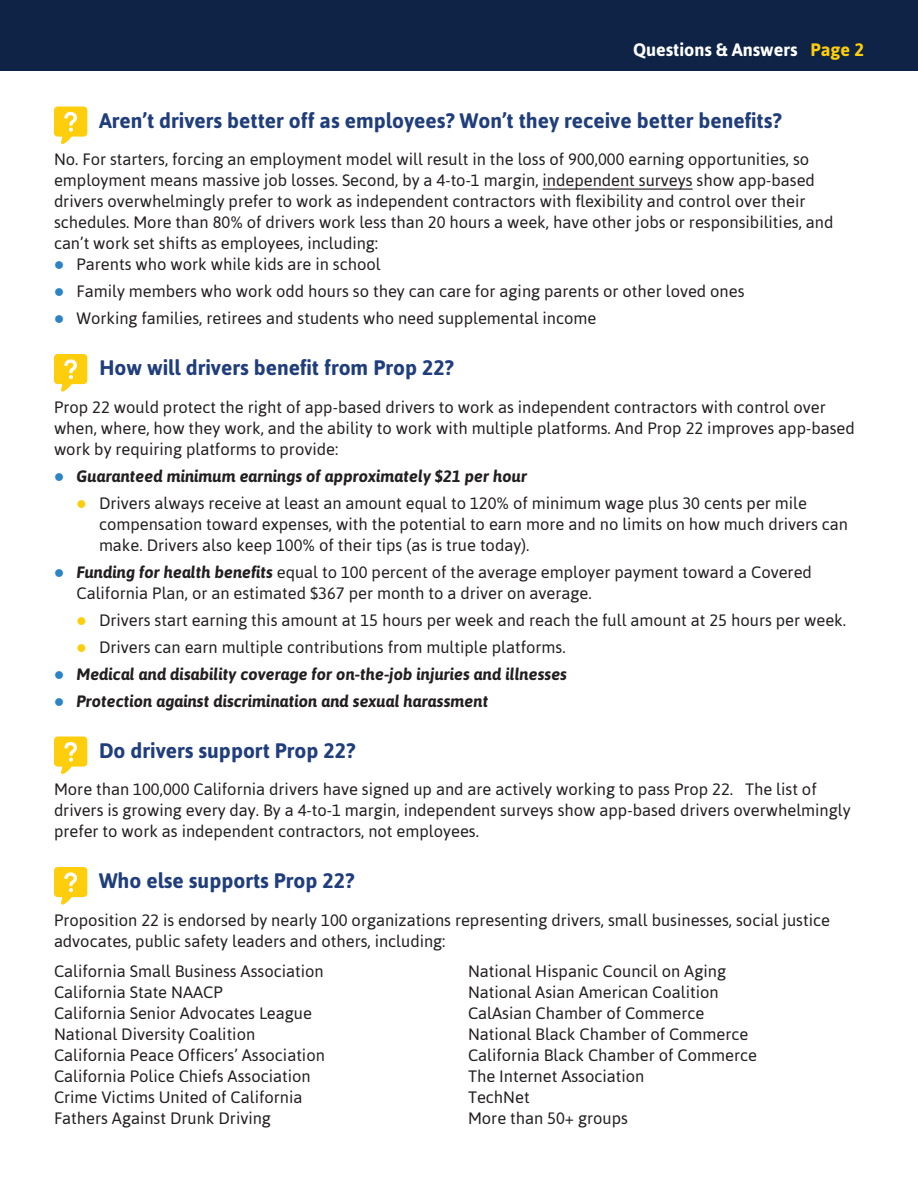
<style>
.page{position:relative;width:918px;height:1188px;background:#fff}
.page>*{position:absolute;margin:0;border:0;box-sizing:border-box;transform-origin:0 0}
.Paragraph_Style_1{font:700 21px "Asap";color:#203e7c}
.Paragraph_Style_1-2{font:700 18px "Asap";color:#fff}
.t1{font:16.5px/21px "Asap";color:#231f20}
.t2{font:italic 700 16.5px "Asap";color:#231f20}
.s1{color:#fecd0c}
.s2{color:#2c83c5}
.s3{font-weight:700;font-style:italic}
</style>
<div class="page">
<hr style="left:543px;top:188px;width:150px;height:2px;background:#231f20">
<svg style="left:54px;top:106px;width:33px;height:38px"></svg>
<svg style="left:54px;top:354px;width:33px;height:38px"></svg>
<svg style="left:54px;top:736px;width:33px;height:38px"></svg>
<svg style="left:54px;top:867px;width:33px;height:38px"></svg>
<div style="left:0;top:0;width:918px;height:70px;background:#0e2345"></div>
<p class="Paragraph_Style_1-2" style="left:633px;top:40px;width:232px">Questions &amp; Answers <span class="s1">Page 2</span></p>
<p class="Paragraph_Style_1" style="left:99px;top:108px;width:684px">Aren’t drivers better off as employees? Won’t they receive better benefits?</p>
<p class="t1" style="left:54px;top:149px;width:781px">No. For starters, forcing an employment model will result in the loss of 900,000 earning opportunities, so employment means massive job losses. Second, by a 4-to-1 margin, independent surveys show app-based drivers overwhelmingly prefer to work as independent contractors with flexibility and control over their schedules. More than 80% of drivers work less than 20 hours a week, have other jobs or responsibilities, and can’t work set shifts as employees, including:</p>
<p class="t1" style="left:54px;top:254px;width:328px"><span class="s2">●</span> Parents who work while kids are in school</p>
<p class="t1" style="left:54px;top:281px;width:692px"><span class="s2">●</span> Family members who work odd hours so they can care for aging parents or other loved ones</p>
<p class="t1" style="left:54px;top:308px;width:544px"><span class="s2">●</span> Working families, retirees and students who need supplemental income</p>
<p class="Paragraph_Style_1" style="left:99px;top:355px;width:356px">How will drivers benefit from Prop 22?</p>
<p class="t1" style="left:54px;top:396px;width:802px">Prop 22 would protect the right of app-based drivers to work as independent contractors with control over when, where, how they work, and the ability to work with multiple platforms. And Prop 22 improves app-based work by requiring platforms to provide:</p>
<p class="t2" style="left:54px;top:466px;width:475px"><span class="s2">●</span> Guaranteed minimum earnings of approximately $21 per hour</p>
<p class="t1" style="left:99px;top:492px;width:751px;text-indent:-22px"><span class="s1">●</span> Drivers always receive at least an amount equal to 120% of minimum wage plus 30 cents per mile compensation toward expenses, with the potential to earn more and no limits on how much drivers can make. Drivers also keep 100% of their tips (as is true today).</p>
<p class="t1" style="left:76px;top:561px;width:737px;text-indent:-22px"><span class="s2">●</span> <span class="s3">Funding for health benefits</span> equal to 100 percent of the average employer payment toward a Covered<br>California Plan, or an estimated $367 per month to a driver on average.</p>
<p class="t1" style="left:76px;top:609px;width:771px"><span class="s1">●</span> Drivers start earning this amount at 15 hours per week and reach the full amount at 25 hours per week.</p>
<p class="t1" style="left:76px;top:636px;width:491px"><span class="s1">●</span> Drivers can earn multiple contributions from multiple platforms.</p>
<p class="t2" style="left:54px;top:664px;width:515px"><span class="s2">●</span> Medical and disability coverage for on-the-job injuries and illnesses</p>
<p class="t2" style="left:54px;top:691px;width:436px"><span class="s2">●</span> Protection against discrimination and sexual harassment</p>
<p class="Paragraph_Style_1" style="left:99px;top:738px;width:258px">Do drivers support Prop 22?</p>
<p class="t1" style="left:54px;top:779px;width:798px">More than 100,000 California drivers have signed up and are actively working to pass Prop 22. The list of drivers is growing every day. By a 4-to-1 margin, independent surveys show app-based drivers overwhelmingly prefer to work as independent contractors, not employees.</p>
<p class="Paragraph_Style_1" style="left:99px;top:868px;width:257px">Who else supports Prop 22?</p>
<p class="t1" style="left:54px;top:909px;width:778px">Proposition 22 is endorsed by nearly 100 organizations representing drivers, small businesses, social justice advocates, public safety leaders and others, including:</p>
<p class="t1" style="left:54px;top:960px;width:271px">California Small Business Association</p>
<p class="t1" style="left:54px;top:981px;width:170px">California State NAACP</p>
<p class="t1" style="left:54px;top:1002px;width:259px">California Senior Advocates League</p>
<p class="t1" style="left:54px;top:1023px;width:203px">National Diversity Coalition</p>
<p class="t1" style="left:54px;top:1044px;width:272px">California Peace Officers’ Association</p>
<p class="t1" style="left:54px;top:1065px;width:258px">California Police Chiefs Association</p>
<p class="t1" style="left:54px;top:1086px;width:250px">Crime Victims United of California</p>
<p class="t1" style="left:54px;top:1107px;width:218px">Fathers Against Drunk Driving</p>
<p class="t1" style="left:468px;top:960px;width:260px">National Hispanic Council on Aging</p>
<p class="t1" style="left:468px;top:981px;width:252px">National Asian American Coalition</p>
<p class="t1" style="left:468px;top:1002px;width:238px">CalAsian Chamber of Commerce</p>
<p class="t1" style="left:468px;top:1023px;width:282px">National Black Chamber of Commerce</p>
<p class="t1" style="left:468px;top:1044px;width:290px">California Black Chamber of Commerce</p>
<p class="t1" style="left:468px;top:1065px;width:178px">The Internet Association</p>
<p class="t1" style="left:468px;top:1086px;width:63px">TechNet</p>
<p class="t1" style="left:468px;top:1107px;width:162px">More than 50+ groups</p>
</div>
